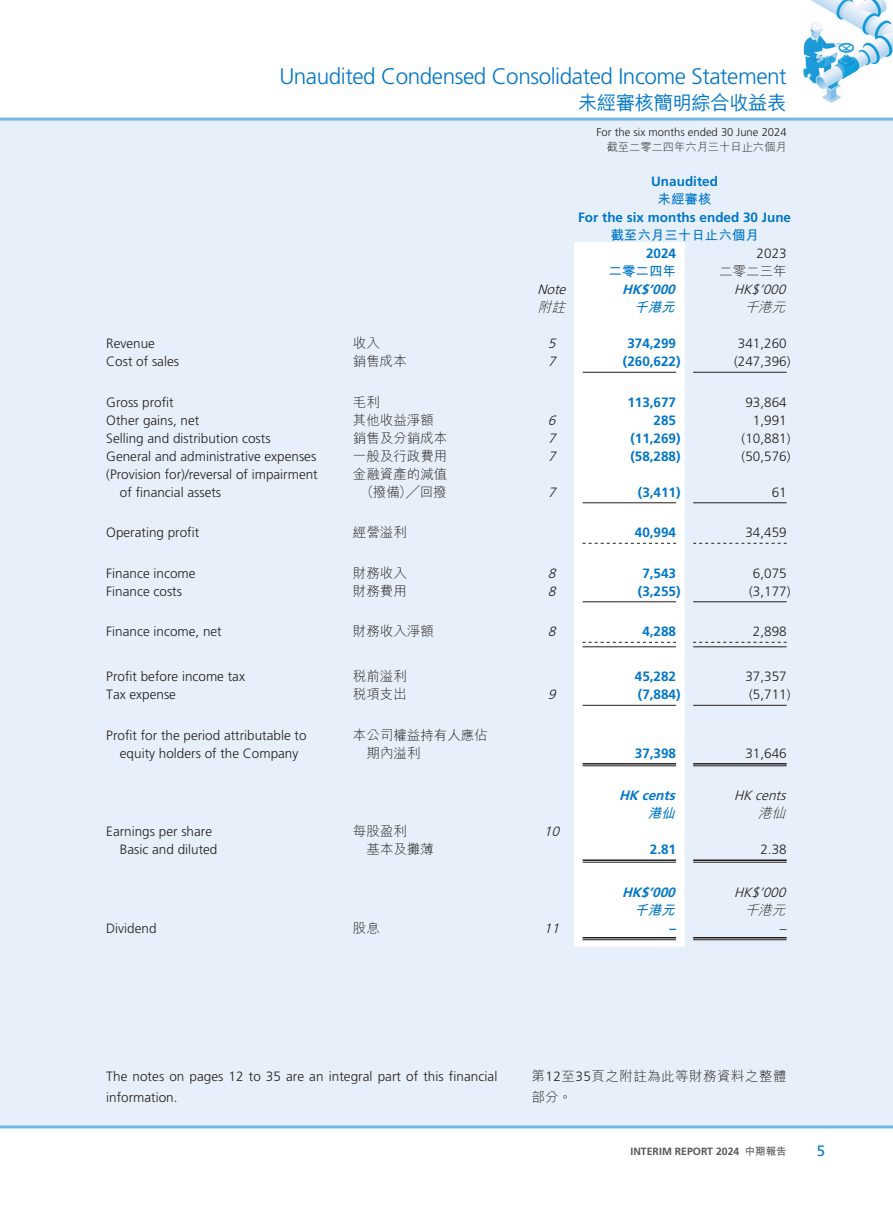
<style>
.page{position:relative;width:893px;height:1212px;background:#fff}
.page>*{position:absolute;margin:0;border:0;box-sizing:border-box;transform-origin:0 0}
.t1{font:300 22.5px "Frutiger LT Std";letter-spacing:-.02em;color:#0076c8}
.t2{font:500 19.5px "M Hei HK";letter-spacing:-.03em;color:#0076c8}
.t3{font:15px "Frutiger LT Std";color:#0076c8}
.t4{font:300 13.5px/18px "Frutiger LT Std";color:#231f20}
.t5{font:700 13.5px "Frutiger LT Std";color:#0076c8}
.t6{font:300 13.5px/18px "M Hei HK";color:#231f20;text-align:center}
.t7{font:italic 300 13.5px "Frutiger LT Std";color:#231f20}
.t8{font:300 13.5px/21px "M Hei HK";letter-spacing:.035em;color:#231f20}
.t9{font:italic 700 13.5px "Frutiger LT Std";color:#0076c8}
.t10{font:700 13.5px "M Hei HK";color:#0076c8}
.t11{font:italic 300 13.5px "M Hei HK";color:#231f20}
.t12{font:italic 700 13.5px "M Hei HK";color:#0076c8}
.t13{font:300 11.25px "Frutiger LT Std";color:#231f20}
.t14{font:300 11.25px "M Hei HK";color:#231f20}
.t15{font:700 10.5px "Frutiger LT Std";color:#57585a}
.s1{font-family:"Frutiger LT Std"}
.s2{font-family:"M Hei HK"}
</style>
<div class="page">
<div style="left:0;top:119px;width:893px;height:1008px;background:#e7f0fa"></div>
<hr style="left:0;top:1125px;width:893px;height:3px;background:#73b8e5">
<img style="left:0;top:0;width:893px;height:118px">
<hr style="left:0;top:118px;width:893px;height:3px;background:#73b8e5">
<div style="left:574px;top:242px;width:111px;height:705px;background:#fff"></div>
<hr style="left:583px;top:372px;width:93px;height:1px;background:#231f20">
<hr style="left:693px;top:372px;width:94px;height:1px;background:#231f20">
<hr style="left:583px;top:502px;width:93px;height:1px;background:#231f20">
<hr style="left:693px;top:502px;width:94px;height:1px;background:#231f20">
<svg style="left:583px;top:543px;width:93px;height:1px"></svg>
<svg style="left:693px;top:543px;width:94px;height:1px"></svg>
<hr style="left:583px;top:601px;width:93px;height:1px;background:#231f20">
<hr style="left:693px;top:601px;width:94px;height:1px;background:#231f20">
<svg style="left:583px;top:642px;width:93px;height:1px"></svg>
<svg style="left:693px;top:642px;width:94px;height:1px"></svg>
<hr style="left:583px;top:646px;width:93px;height:1px;background:#231f20">
<hr style="left:693px;top:646px;width:94px;height:1px;background:#231f20">
<hr style="left:583px;top:705px;width:93px;height:1px;background:#231f20">
<hr style="left:693px;top:705px;width:94px;height:1px;background:#231f20">
<hr style="left:583px;top:763px;width:93px;height:1px;background:#231f20">
<hr style="left:583px;top:765px;width:93px;height:1px;background:#231f20">
<hr style="left:693px;top:763px;width:94px;height:1px;background:#231f20">
<hr style="left:693px;top:765px;width:94px;height:1px;background:#231f20">
<hr style="left:583px;top:859px;width:93px;height:2px;background:#231f20">
<hr style="left:583px;top:862px;width:93px;height:1px;background:#231f20">
<hr style="left:693px;top:859px;width:94px;height:2px;background:#231f20">
<hr style="left:693px;top:862px;width:94px;height:1px;background:#231f20">
<hr style="left:583px;top:937px;width:93px;height:1px;background:#231f20">
<hr style="left:583px;top:939px;width:93px;height:1px;background:#231f20">
<hr style="left:693px;top:937px;width:94px;height:1px;background:#231f20">
<hr style="left:693px;top:939px;width:94px;height:1px;background:#231f20">
<h1 class="t1" style="left:279px;top:64px;width:509px">Unaudited Condensed Consolidated Income Statement</h1>
<h2 class="t2" style="left:578px;top:88px;width:210px">未經審核簡明綜合收益表</h2>
<p class="t13" style="left:597px;top:126px;width:192px">For the six months ended 30 June 2024</p>
<p class="t14" style="left:607px;top:139px;width:181px">截至二零二四年六月三十日止六個月</p>
<p class="t5" style="left:651px;top:174px;width:68px">Unaudited</p>
<p class="t10" style="left:658px;top:190px;width:55px">未經審核</p>
<p class="t5" style="left:578px;top:210px;width:215px">For the six months ended 30 June</p>
<p class="t10" style="left:610px;top:226px;width:150px">截至六月三十日止六個月</p>
<p class="t5" style="left:646px;top:246px;width:32px">2024</p>
<p class="t4" style="left:757px;top:245px;width:32px">2023</p>
<p class="t10" style="left:609px;top:262px;width:69px">二零二四年</p>
<p class="t6" style="left:719px;top:262px;width:69px">二零二三年</p>
<p class="t7" style="left:537px;top:282px;width:33px">Note</p>
<p class="t9" style="left:622px;top:282px;width:58px">HK$’000</p>
<p class="t7" style="left:734px;top:282px;width:57px">HK$’000</p>
<p class="t11" style="left:538px;top:298px;width:33px">附註</p>
<p class="t12" style="left:634px;top:298px;width:47px">千港元</p>
<p class="t11" style="left:745px;top:298px;width:47px">千港元</p>
<p class="t4" style="left:106px;top:335px;width:50px">Revenue</p>
<p class="t6" style="left:353px;top:334px;width:28px">收入</p>
<p class="t7" style="left:548px;top:336px;width:13px">5</p>
<p class="t5" style="left:627px;top:336px;width:50px">374,299</p>
<p class="t4" style="left:738px;top:335px;width:50px">341,260</p>
<p class="t4" style="left:106px;top:353px;width:74px">Cost of sales</p>
<p class="t6" style="left:353px;top:352px;width:55px">銷售成本</p>
<p class="t7" style="left:548px;top:354px;width:13px">7</p>
<p class="t5" style="left:623px;top:354px;width:59px">(260,622)</p>
<p class="t4" style="left:734px;top:353px;width:58px">(247,396)</p>
<p class="t4" style="left:106px;top:393px;width:69px">Gross profit</p>
<p class="t6" style="left:353px;top:392px;width:28px">毛利</p>
<p class="t5" style="left:627px;top:394px;width:50px">113,677</p>
<p class="t4" style="left:745px;top:393px;width:43px">93,864</p>
<p class="t4" style="left:106px;top:411px;width:95px">Other gains, net</p>
<p class="t6" style="left:353px;top:410px;width:82px">其他收益淨額</p>
<p class="t7" style="left:548px;top:413px;width:13px">6</p>
<p class="t5" style="left:654px;top:412px;width:24px">285</p>
<p class="t4" style="left:753px;top:411px;width:35px">1,991</p>
<p class="t4" style="left:106px;top:429px;width:166px">Selling and distribution costs</p>
<p class="t6" style="left:353px;top:428px;width:96px">銷售及分銷成本</p>
<p class="t7" style="left:548px;top:431px;width:13px">7</p>
<p class="t5" style="left:630px;top:430px;width:52px">(11,269)</p>
<p class="t4" style="left:742px;top:429px;width:50px">(10,881)</p>
<p class="t4" style="left:106px;top:447px;width:212px">General and administrative expenses</p>
<p class="t6" style="left:353px;top:446px;width:96px">一般及行政費用</p>
<p class="t7" style="left:548px;top:449px;width:13px">7</p>
<p class="t5" style="left:630px;top:448px;width:52px">(58,288)</p>
<p class="t4" style="left:742px;top:447px;width:50px">(50,576)</p>
<p class="t4" style="left:120px;top:465px;width:199px;text-indent:-14px">(Provision for)/reversal of impairment of financial assets</p>
<p class="t6" style="left:353px;top:464px;width:96px">金融資產的減值（撥備）╱回撥</p>
<p class="t7" style="left:548px;top:485px;width:13px">7</p>
<p class="t5" style="left:638px;top:484px;width:44px">(3,411)</p>
<p class="t4" style="left:772px;top:483px;width:17px">61</p>
<p class="t4" style="left:106px;top:524px;width:95px">Operating profit</p>
<p class="t6" style="left:353px;top:523px;width:55px">經營溢利</p>
<p class="t5" style="left:635px;top:525px;width:43px">40,994</p>
<p class="t4" style="left:745px;top:524px;width:43px">34,459</p>
<p class="t4" style="left:106px;top:564px;width:91px">Finance income</p>
<p class="t6" style="left:353px;top:563px;width:55px">財務收入</p>
<p class="t7" style="left:548px;top:566px;width:13px">8</p>
<p class="t5" style="left:642px;top:565px;width:35px">7,543</p>
<p class="t4" style="left:753px;top:564px;width:35px">6,075</p>
<p class="t4" style="left:106px;top:582px;width:77px">Finance costs</p>
<p class="t6" style="left:353px;top:581px;width:55px">財務費用</p>
<p class="t7" style="left:548px;top:584px;width:13px">8</p>
<p class="t5" style="left:638px;top:583px;width:44px">(3,255)</p>
<p class="t4" style="left:749px;top:582px;width:43px">(3,177)</p>
<p class="t4" style="left:106px;top:623px;width:117px">Finance income, net</p>
<p class="t6" style="left:353px;top:622px;width:82px">財務收入淨額</p>
<p class="t7" style="left:548px;top:624px;width:13px">8</p>
<p class="t5" style="left:642px;top:624px;width:35px">4,288</p>
<p class="t4" style="left:753px;top:623px;width:35px">2,898</p>
<p class="t4" style="left:106px;top:668px;width:140px">Profit before income tax</p>
<p class="t6" style="left:353px;top:667px;width:55px">稅前溢利</p>
<p class="t5" style="left:635px;top:669px;width:43px">45,282</p>
<p class="t4" style="left:745px;top:668px;width:43px">37,357</p>
<p class="t4" style="left:106px;top:686px;width:71px">Tax expense</p>
<p class="t6" style="left:353px;top:685px;width:55px">稅項支出</p>
<p class="t7" style="left:548px;top:687px;width:13px">9</p>
<p class="t5" style="left:638px;top:687px;width:44px">(7,884)</p>
<p class="t4" style="left:749px;top:686px;width:43px">(5,711)</p>
<p class="t4" style="left:106px;top:726px;width:202px;text-align:center">Profit for the period attributable to equity holders of the Company</p>
<p class="t6" style="left:367px;top:725px;width:123px;text-align:left;text-indent:-14px">本公司權益持有人應佔期內溢利</p>
<p class="t5" style="left:635px;top:745px;width:43px">37,398</p>
<p class="t4" style="left:745px;top:744px;width:43px">31,646</p>
<p class="t9" style="left:619px;top:788px;width:61px">HK cents</p>
<p class="t7" style="left:734px;top:788px;width:57px">HK cents</p>
<p class="t12" style="left:648px;top:803px;width:33px">港仙</p>
<p class="t11" style="left:758px;top:804px;width:33px">港仙</p>
<p class="t4" style="left:106px;top:823px;width:107px">Earnings per share</p>
<p class="t6" style="left:353px;top:822px;width:55px">每股盈利</p>
<p class="t7" style="left:544px;top:824px;width:21px">10</p>
<p class="t4" style="left:120px;top:841px;width:99px">Basic and diluted</p>
<p class="t6" style="left:367px;top:840px;width:69px">基本及攤薄</p>
<p class="t5" style="left:650px;top:842px;width:28px">2.81</p>
<p class="t4" style="left:760px;top:841px;width:28px">2.38</p>
<p class="t9" style="left:622px;top:884px;width:58px">HK$’000</p>
<p class="t7" style="left:734px;top:884px;width:57px">HK$’000</p>
<p class="t12" style="left:634px;top:900px;width:47px">千港元</p>
<p class="t11" style="left:745px;top:900px;width:47px">千港元</p>
<p class="t4" style="left:106px;top:919px;width:52px">Dividend</p>
<p class="t6" style="left:353px;top:918px;width:28px">股息</p>
<p class="t7" style="left:544px;top:920px;width:21px">11</p>
<p class="t5" style="left:669px;top:920px;width:8px">–</p>
<p class="t4" style="left:780px;top:919px;width:8px">–</p>
<p class="t4" style="left:106px;top:1066px;width:393px;line-height:21px">The notes on pages 12 to 35 are an integral part of this financial information.</p>
<p class="t8" style="left:531px;top:1065px;width:257px">第<span class="s1">12</span>至<span class="s1">35</span>頁之附註為此等財務資料之整體部分。</p>
<p class="t15" style="left:630px;top:1145px;width:158px">INTERIM REPORT 2024 <span class="s2">中期報告</span></p>
<p class="t3" style="left:817px;top:1142px;width:10px">5</p>
</div>
